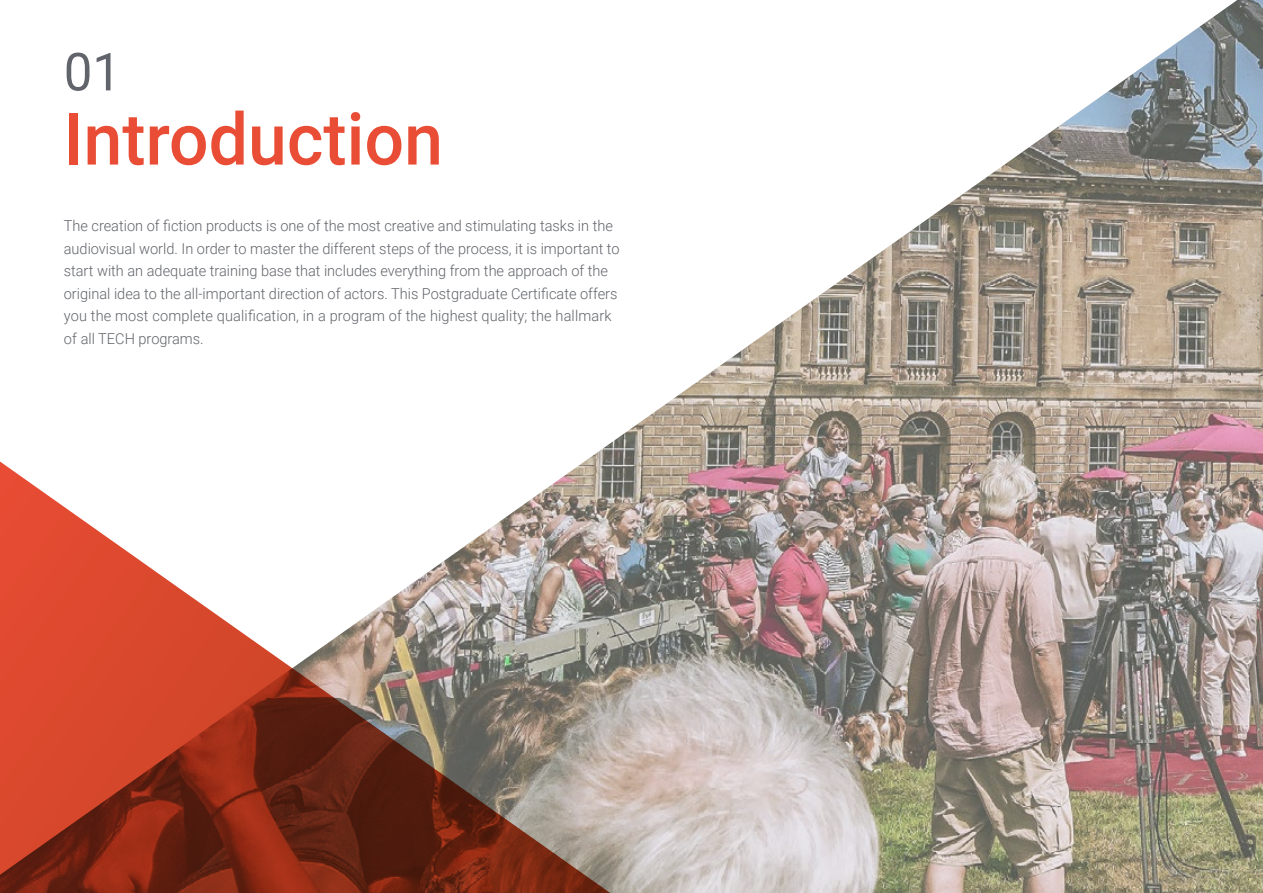
<style>
.page{position:relative;width:1263px;height:893px;background:#fff}
.page>*{position:absolute;margin:0;border:0;box-sizing:border-box;transform-origin:0 0}
.t1{font:500 72px "Roboto";color:#e94d35}
.t2{font:52.5px "Roboto";color:#61646a}
.t3{font:300 15px/22.5px "Roboto";color:#61646a}
</style>
<div class="page">
<img style="left:606px;top:0;width:657px;height:893px">
<svg style="left:0;top:446px;width:640px;height:447px"></svg>
<h2 class="t2" style="left:64px;top:35px;width:59px">01</h2>
<h1 class="t1" style="left:64px;top:89px;width:381px">Introduction</h1>
<p class="t3" style="left:64px;top:214px;width:557px">The creation of fiction products is one of the most creative and stimulating tasks in the audiovisual world. In order to master the different steps of the process, it is important to start with an adequate training base that includes everything from the approach of the original idea to the all-important direction of actors. This Postgraduate Certificate offers you the most complete qualification, in a program of the highest quality; the hallmark of all TECH programs.</p>
</div>
